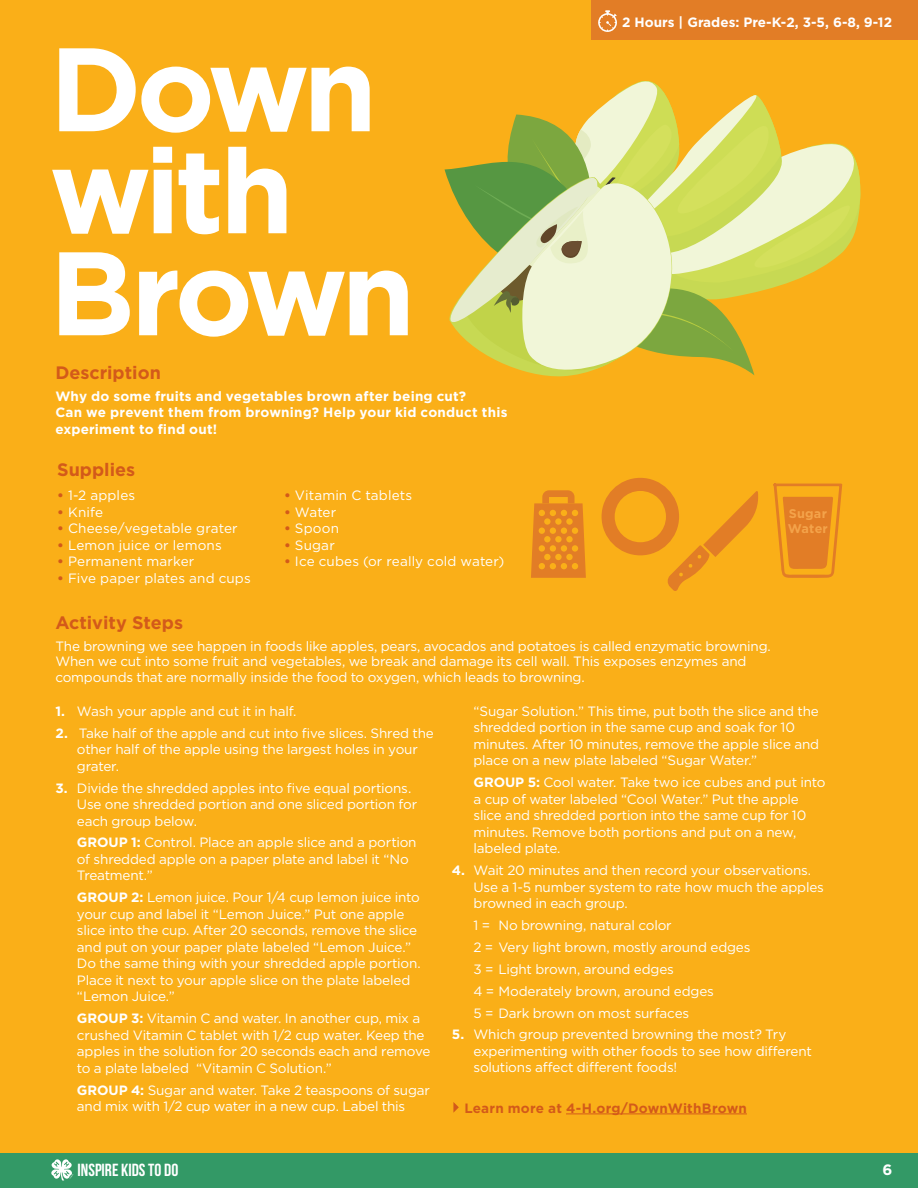
<style>
.page{position:relative;width:918px;height:1188px;background:#fff}
.page>*{position:absolute;margin:0;border:0;box-sizing:border-box;transform-origin:0 0}
.t1{font:700 118.5px/102px "Gotham";letter-spacing:-.05em;color:#fff}
.t2{font:700 18px "Gotham";color:#d35a1a}
.t3{font:700 17.55px "Bebas Neue";color:#fff}
.t4{font:700 15px "Gotham";color:#fff}
.t5{font:13.5px/16.5px "Gotham";letter-spacing:-.015em;color:#fff}
.t6{font:700 13.5px/16.5px "Gotham";letter-spacing:.015em;color:#fff}
.t7{font:13.5px "Gotham";letter-spacing:.01em;color:#fff}
.t8{font:700 13.5px "Gotham";letter-spacing:.015em;color:#d35a1a}
.t9{font:13.5px "Gotham";letter-spacing:.015em;color:#fff}
.t10{font:700 12.6px/15.5px "Gotham";letter-spacing:.02em;color:#f4a34a}
.s1{font-weight:700;color:#d35a1a}
.s2{font-weight:700}
</style>
<div class="page">
<div style="left:0;top:0;width:918px;height:1154px;background:#faaf18"></div>
<div style="left:591px;top:0;width:327px;height:40px;background:#e27d26"></div>
<svg style="left:598px;top:10px;width:19px;height:22px"></svg>
<div style="left:0;top:1153px;width:918px;height:35px;background:#396"></div>
<svg style="left:51px;top:1159px;width:22px;height:21px"></svg>
<svg style="left:445px;top:81px;width:415px;height:295px"></svg>
<svg style="left:453px;top:1102px;width:6px;height:11px"></svg>
<hr style="left:566px;top:1114px;width:181px;height:1px;background:#d35a1a">
<svg style="left:668px;top:491px;width:90px;height:100px"></svg>
<div style="left:602px;top:478px;width:77px;height:77px;background:#e27d26;border-radius:50%"></div>
<div style="left:615px;top:491px;width:51px;height:51px;background:#faaf18;border-radius:50%"></div>
<svg style="left:773px;top:483px;width:69px;height:95px"></svg>
<svg style="left:531px;top:490px;width:55px;height:88px"></svg>
<p class="t1" style="left:49px;top:38px;width:368px">Down with<br>Brown</p>
<p class="t2" style="left:55px;top:361px;width:107px">Description</p>
<p class="t6" style="left:55px;top:388px;width:454px">Why do some fruits and vegetables brown after being cut?<br>Can we prevent them from browning? Help your kid conduct this experiment to find out!</p>
<p class="t2" style="left:57px;top:458px;width:79px">Supplies</p>
<p class="t5" style="left:57px;top:487px;width:79px"><span class="s1">•</span> 1-2 apples</p>
<p class="t5" style="left:57px;top:503px;width:47px"><span class="s1">•</span> Knife</p>
<p class="t7" style="left:57px;top:520px;width:182px"><span class="s1">•</span> Cheese/vegetable grater</p>
<p class="t7" style="left:57px;top:536px;width:166px"><span class="s1">•</span> Lemon juice or lemons</p>
<p class="t9" style="left:57px;top:553px;width:139px"><span class="s1">•</span> Permanent marker</p>
<p class="t7" style="left:57px;top:569px;width:195px"><span class="s1">•</span> Five paper plates and cups</p>
<p class="t2" style="left:55px;top:611px;width:129px">Activity Steps</p>
<p class="t7" style="left:284px;top:487px;width:130px"><span class="s1">•</span> Vitamin C tablets</p>
<p class="t5" style="left:284px;top:503px;width:54px"><span class="s1">•</span> Water</p>
<p class="t5" style="left:284px;top:520px;width:56px"><span class="s1">•</span> Spoon</p>
<p class="t5" style="left:284px;top:536px;width:52px"><span class="s1">•</span> Sugar</p>
<p class="t7" style="left:284px;top:553px;width:222px"><span class="s1">•</span> Ice cubes (or really cold water)</p>
<p class="t6" style="left:622px;top:14px;width:271px">2 Hours | Grades: Pre-K-2, 3-5, 6-8, 9-12</p>
<p class="t10" style="left:788px;top:505px;width:42px">Sugar<br>Water</p>
<p class="t5" style="left:55px;top:637px;width:717px">The browning we see happen in foods like apples, pears, avocados and potatoes is called enzymatic browning.</p>
<p class="t5" style="left:55px;top:653px;width:693px">When we cut into some fruit and vegetables, we break and damage its cell wall. This exposes enzymes and</p>
<p class="t5" style="left:55px;top:669px;width:531px">compounds that are normally inside the food to oxygen, which leads to browning.</p>
<p class="t5" style="left:55px;top:702px;width:242px"><span class="s2">1.</span> Wash your apple and cut it in half.</p>
<p class="t5" style="left:77px;top:724px;width:358px;text-indent:-22px"><span class="s2">2.</span> Take half of the apple and cut into five slices. Shred the other half of the apple using the largest holes in your grater.</p>
<p class="t5" style="left:77px;top:779px;width:342px;text-indent:-22px"><span class="s2">3.</span> Divide the shredded apples into five equal portions.<br>Use one shredded portion and one sliced portion for each group below.</p>
<p class="t5" style="left:77px;top:834px;width:341px"><span class="s2">GROUP 1:</span> Control. Place an apple slice and a portion of shredded apple on a paper plate and label it “No<br>Treatment.”</p>
<p class="t5" style="left:77px;top:889px;width:345px"><span class="s2">GROUP 2:</span> Lemon juice. Pour 1/4 cup lemon juice into your cup and label it “Lemon Juice.” Put one apple slice into the cup. After 20 seconds, remove the slice and put on your paper plate labeled “Lemon Juice.” Do the same thing with your shredded apple portion.<br>Place it next to your apple slice on the plate labeled “Lemon Juice.”</p>
<p class="t5" style="left:77px;top:1010px;width:355px"><span class="s2">GROUP 3:</span> Vitamin C and water. In another cup, mix a crushed Vitamin C tablet with 1/2 cup water. Keep the apples in the solution for 20 seconds each and remove to a plate labeled “Vitamin C Solution.”</p>
<p class="t5" style="left:77px;top:1081px;width:355px"><span class="s2">GROUP 4:</span> Sugar and water. Take 2 teaspoons of sugar and mix with 1/2 cup water in a new cup. Label this</p>
<p class="t5" style="left:474px;top:702px;width:347px">“Sugar Solution.” This time, put both the slice and the shredded portion in the same cup and soak for 10 minutes. After 10 minutes, remove the apple slice and place on a new plate labeled “Sugar Water.”</p>
<p class="t5" style="left:474px;top:774px;width:353px"><span class="s2">GROUP 5:</span> Cool water. Take two ice cubes and put into a cup of water labeled “Cool Water.” Put the apple slice and shredded portion into the same cup for 10 minutes. Remove both portions and put on a new, labeled plate.</p>
<p class="t5" style="left:474px;top:862px;width:352px;text-indent:-22px"><span class="s2">4.</span> Wait 20 minutes and then record your observations.<br>Use a 1-5 number system to rate how much the apples browned in each group.</p>
<p class="t5" style="left:474px;top:917px;width:200px">1 = No browning, natural color</p>
<p class="t5" style="left:474px;top:939px;width:278px">2 = Very light brown, mostly around edges</p>
<p class="t5" style="left:474px;top:960px;width:202px">3 = Light brown, around edges</p>
<p class="t5" style="left:474px;top:982px;width:242px">4 = Moderately brown, around edges</p>
<p class="t5" style="left:474px;top:1004px;width:217px">5 = Dark brown on most surfaces</p>
<p class="t5" style="left:474px;top:1026px;width:340px;text-indent:-22px"><span class="s2">5.</span> Which group prevented browning the most? Try experimenting with other foods to see how different solutions affect different foods!</p>
<p class="t8" style="left:464px;top:1099px;width:284px">Learn more at 4-H.org/DownWithBrown</p>
<p class="t3" style="left:78px;top:1160px;width:102px">INSPIRE KIDS TO DO</p>
<p class="t4" style="left:882px;top:1160px;width:11px">6</p>
</div>
